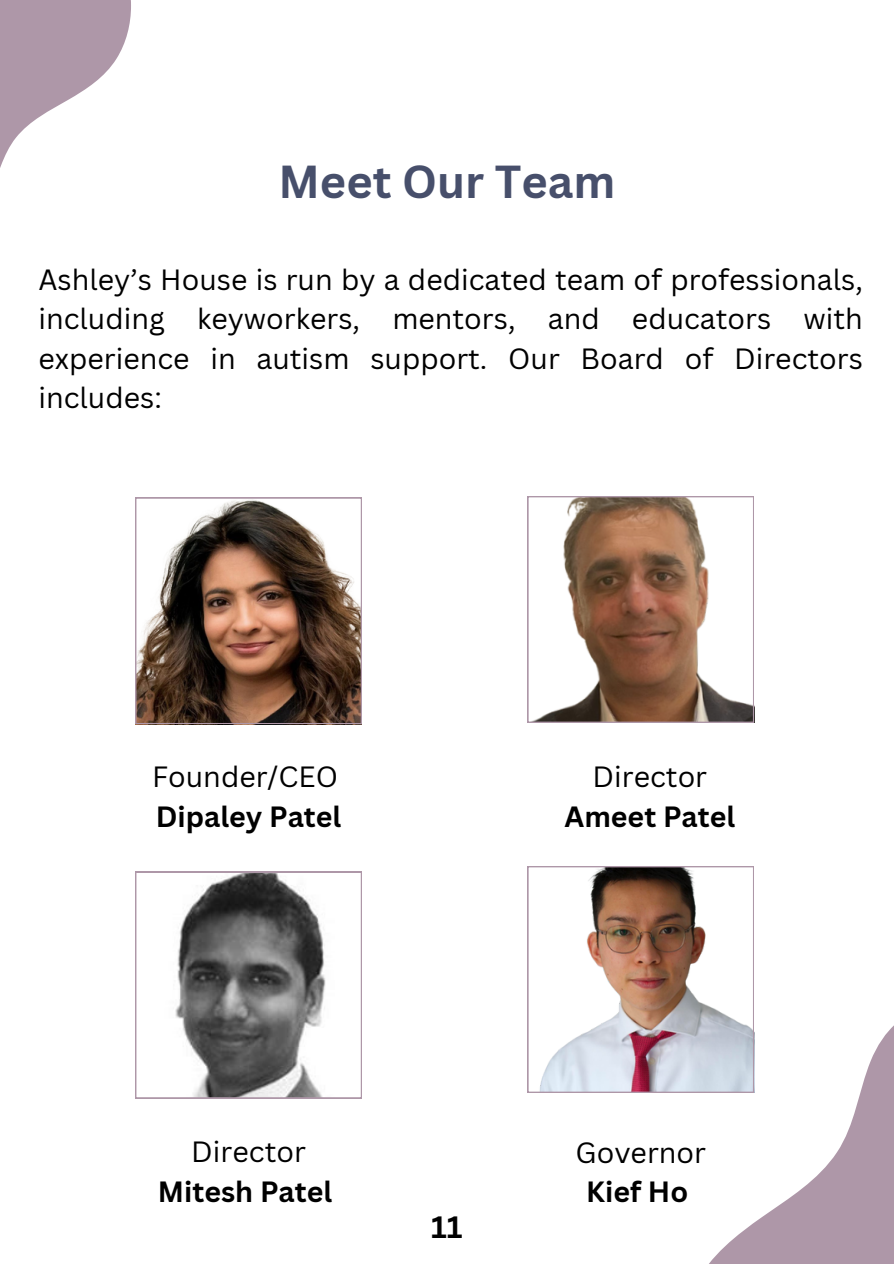
<style>
.page{position:relative;width:894px;height:1264px;background:#fff}
.page>*{position:absolute;margin:0;border:0;box-sizing:border-box;transform-origin:0 0}
.t1{font:700 45px "Canva Sans";color:#474f6b}
.t2{font:700 30px "Canva Sans";color:#000}
.t3{font:28.5px/39.5px "Canva Sans";color:#000;text-align:justify}
.t4{font:700 28.5px "Canva Sans";color:#000}
</style>
<div class="page">
<svg style="left:640px;top:940px;width:253px;height:323px"></svg>
<svg style="left:0;top:0;width:131px;height:168px"></svg>
<svg style="left:135px;top:497px;width:226px;height:227px"></svg>
<svg style="left:527px;top:866px;width:226px;height:226px"></svg>
<svg style="left:527px;top:496px;width:226px;height:226px"></svg>
<svg style="left:135px;top:871px;width:226px;height:227px"></svg>
<p class="t1" style="left:278px;top:150px;width:338px">Meet Our Team</p>
<p class="t3" style="left:38px;top:259px;width:825px">Ashley’s House is run by a dedicated team of professionals, including keyworkers, mentors, and educators with experience in autism support. Our Board of Directors includes:</p>
<p class="t3" style="left:152px;top:756px;width:187px">Founder/CEO</p>
<p class="t4" style="left:156px;top:796px;width:187px">Dipaley Patel</p>
<p class="t3" style="left:592px;top:756px;width:116px">Director</p>
<p class="t4" style="left:564px;top:796px;width:172px">Ameet Patel</p>
<p class="t3" style="left:191px;top:1131px;width:116px">Director</p>
<p class="t4" style="left:158px;top:1171px;width:176px">Mitesh Patel</p>
<p class="t2" style="left:431px;top:1205px;width:33px">11</p>
<p class="t3" style="left:575px;top:1131px;width:132px">Governor</p>
<p class="t4" style="left:586px;top:1171px;width:103px">Kief Ho</p>
</div>
